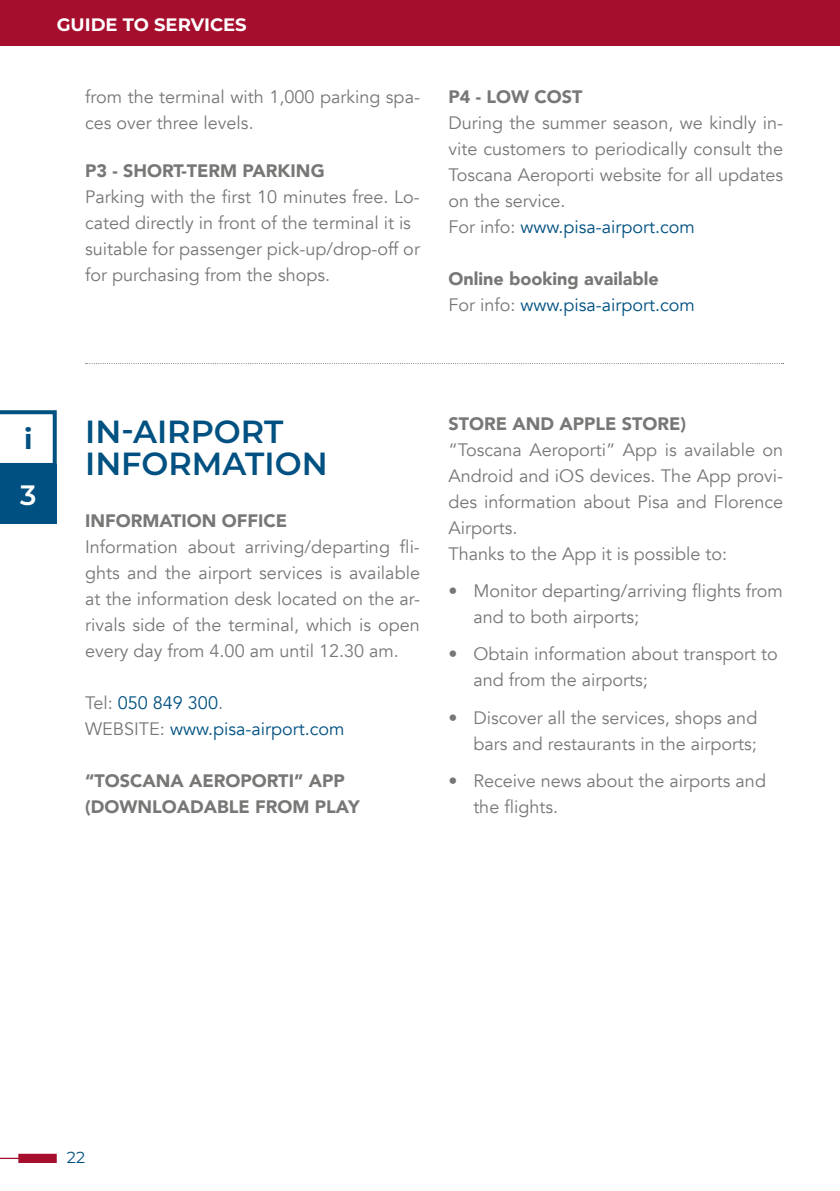
<style>
.page{position:relative;width:840px;height:1191px;background:#fff}
.page>*{position:absolute;margin:0;border:0;box-sizing:border-box;transform-origin:0 0}
.t1{font:600 32px/32px "Montserrat";color:#005181}
.t2{font:600 28px "Montserrat";color:#fff}
.t3{font:700 28px "Montserrat";color:#005181}
.t4{font:18px/26px "Avenir";color:#787776}
.t5{font:900 18px/26px "Avenir";color:#787776}
.t6{font:18px/26px "Avenir";color:#005181}
.t7{font:700 18px "Montserrat";color:#fff}
.t8{font:16px "Montserrat";color:#005181}
.s1{color:#005181}
.s2{font-weight:400}
.s3{font-weight:400;color:#005181}
.s4{color:#787776}
</style>
<div class="page">
<svg style="left:0;top:1153px;width:57px;height:10px"></svg>
<svg style="left:86px;top:363px;width:697px;height:1px"></svg>
<div style="left:0;top:464px;width:57px;height:59px;background:#005181"></div>
<svg style="left:0;top:410px;width:57px;height:54px"></svg>
<div style="left:0;top:0;width:839px;height:45px;background:#a50f2d"></div>
<p class="t7" style="left:57px;top:12px;width:191px">GUIDE TO SERVICES</p>
<p class="t4" style="left:85px;top:84px;width:336px">from the terminal with 1,000 parking spa&shy;ces over three levels.</p>
<p class="t5" style="left:85px;top:157px;width:241px">P3 - SHORT-TERM PARKING</p>
<p class="t4" style="left:85px;top:184px;width:336px">Parking with the first 10 minutes free. Lo&shy;cated directly in front of the terminal it is suitable for passenger pick-up/drop-off or for purchasing from the shops.</p>
<p class="t5" style="left:448px;top:83px;width:135px">P4 - LOW COST</p>
<p class="t4" style="left:448px;top:110px;width:336px">During the summer season, we kindly in&shy;vite customers to periodically consult the Toscana Aeroporti website for all updates on the service.<br>For info: <span class="s1">www.pisa-airport.com</span></p>
<p class="t5" style="left:448px;top:265px;width:248px">Online booking available<br><span class="s2">For info:</span> <span class="s3">www.pisa-airport.com</span></p>
<h2 class="t3" style="left:24px;top:419px;width:10px">i</h2>
<h2 class="t2" style="left:20px;top:475px;width:18px">3</h2>
<h1 class="t1" style="left:85px;top:414px;width:244px">IN-AIRPORT<br>INFORMATION</h1>
<p class="t5" style="left:85px;top:507px;width:203px">INFORMATION OFFICE</p>
<p class="t4" style="left:85px;top:534px;width:336px;text-align:justify">Information about arriving/departing fli&shy;ghts and the airport services is available at the information desk located on the ar&shy;rivals side of the terminal, which is open every day from 4.00 am until 12.30 am.</p>
<p class="t6" style="left:85px;top:690px;width:261px"><span class="s4">Tel:</span> 050 849 300<span class="s4">.<br>WEBSITE:</span> www.pisa-airport.com</p>
<p class="t5" style="left:85px;top:767px;width:276px">“TOSCANA AEROPORTI” APP (DOWNLOADABLE FROM PLAY</p>
<p class="t5" style="left:448px;top:410px;width:239px">STORE AND APPLE STORE)</p>
<p class="t4" style="left:448px;top:437px;width:336px">“Toscana Aeroporti” App is available on<br>Android and iOS devices. The App provi&shy;des information about Pisa and Florence<br>Airports.<br>Thanks to the App it is possible to:</p>
<p class="t4" style="left:473px;top:578px;width:311px;text-indent:-25px">• Monitor departing/arriving flights from and to both airports;</p>
<p class="t4" style="left:473px;top:641px;width:306px;text-indent:-25px">• Obtain information about transport to and from the airports;</p>
<p class="t4" style="left:448px;top:705px;width:310px;text-align:right">• Discover all the services, shops and bars and restaurants in the airports;</p>
<p class="t4" style="left:473px;top:768px;width:294px;text-indent:-25px">• Receive news about the airports and the flights.</p>
<p class="t8" style="left:67px;top:1146px;width:20px">22</p>
</div>
